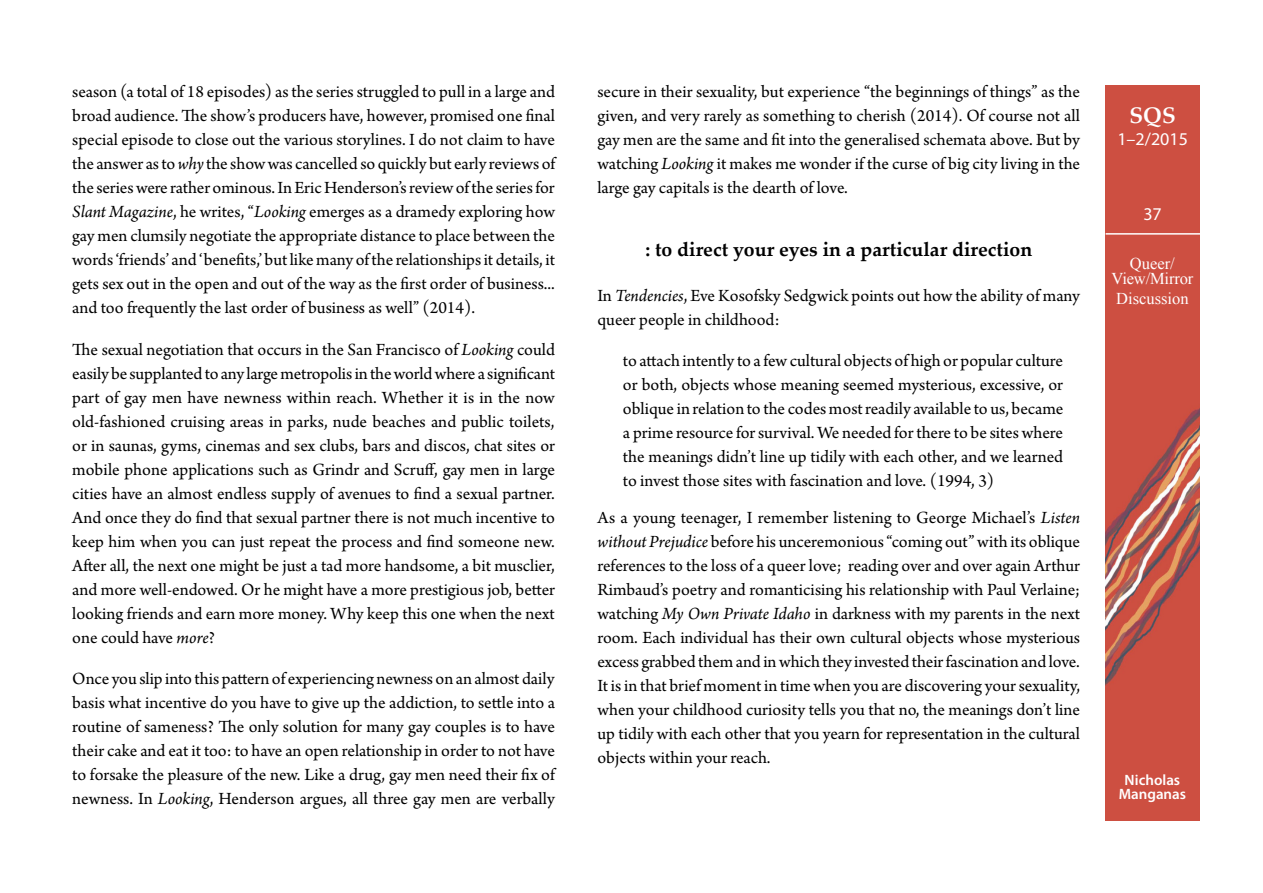
<style>
.page{position:relative;width:1263px;height:893px;background:#fff}
.page>*{position:absolute;margin:0;border:0;box-sizing:border-box;transform-origin:0 0}
.t1{font:700 22.5px "Palatino Linotype";color:#fff}
.Väliotsikko_1{font:700 19.5px "Palatino Linotype";color:#000}
.Leipateksti_enkku-no{font:18px/24px "Arno Pro";color:#000;text-align:justify}
.Sitaatti{font:18px/24px "Arno Pro";color:#000;text-align:justify}
.t2{font:18px "Myriad Pro";color:#fff}
.t3{font:16.5px/15.3px "Times New Roman";color:#fff;text-align:center}
.t4{font:600 15px/13.5px "Myriad Pro";color:#fff;text-align:center}
.s1{font-style:italic}
</style>
<div class="page">
<img style="left:1106px;top:85px;width:93px;height:736px">
<hr style="left:1106px;top:233px;width:103px;height:2px;background:#fff">
<p class="Leipateksti_enkku-no" style="left:72px;top:81px;width:484px">season (a total of 18 episodes) as the series struggled to pull in a large and broad audience. The show’s producers have, however, promised one final special episode to close out the various storylines. I do not claim to have the answer as to <span class="s1">why</span> the show was cancelled so quickly but early reviews of the series were rather ominous. In Eric Henderson’s review of the series for <span class="s1">Slant Magazine</span>, he writes, “<span class="s1">Looking</span> emerges as a dramedy exploring how gay men clumsily negotiate the appropriate distance to place between the words ‘friends’ and ‘benefits,’ but like many of the relationships it details, it gets sex out in the open and out of the way as the first order of business... and too frequently the last order of business as well” (2014).</p>
<p class="Leipateksti_enkku-no" style="left:72px;top:338px;width:484px">The sexual negotiation that occurs in the San Francisco of <span class="s1">Looking</span> could easily be supplanted to any large metropolis in the world where a significant part of gay men have newness within reach. Whether it is in the now old-fashioned cruising areas in parks, nude beaches and public toilets, or in saunas, gyms, cinemas and sex clubs, bars and discos, chat sites or mobile phone applications such as Grindr and Scruff, gay men in large cities have an almost endless supply of avenues to find a sexual partner.<br>And once they do find that sexual partner there is not much incentive to keep him when you can just repeat the process and find someone new.<br>After all, the next one might be just a tad more handsome, a bit musclier, and more well-endowed. Or he might have a more prestigious job, better looking friends and earn more money. Why keep this one when the next one could have <span class="s1">more</span>?</p>
<p class="Leipateksti_enkku-no" style="left:72px;top:667px;width:484px">Once you slip into this pattern of experiencing newness on an almost daily basis what incentive do you have to give up the addiction, to settle into a routine of sameness? The only solution for many gay couples is to have their cake and eat it too: to have an open relationship in order to not have to forsake the pleasure of the new. Like a drug, gay men need their fix of newness. In <span class="s1">Looking</span>, Henderson argues, all three gay men are verbally</p>
<p class="Leipateksti_enkku-no" style="left:597px;top:81px;width:484px">secure in their sexuality, but experience “the beginnings of things” as the given, and very rarely as something to cherish (2014). Of course not all gay men are the same and fit into the generalised schemata above. But by watching <span class="s1">Looking</span> it makes me wonder if the curse of big city living in the large gay capitals is the dearth of love.</p>
<p class="Väliotsikko_1" style="left:645px;top:235px;width:388px">: to direct your eyes in a particular direction</p>
<p class="Leipateksti_enkku-no" style="left:597px;top:285px;width:484px">In <span class="s1">Tendencies</span>, Eve Kosofsky Sedgwick points out how the ability of many queer people in childhood:</p>
<p class="Sitaatti" style="left:623px;top:350px;width:442px">to attach intently to a few cultural objects of high or popular culture or both, objects whose meaning seemed mysterious, excessive, or oblique in relation to the codes most readily available to us, became a prime resource for survival. We needed for there to be sites where the meanings didn’t line up tidily with each other, and we learned to invest those sites with fascination and love. (1994, 3)</p>
<p class="Leipateksti_enkku-no" style="left:597px;top:506px;width:484px">As a young teenager, I remember listening to George Michael’s <span class="s1">Listen without Prejudice</span> before his unceremonious “coming out” with its oblique references to the loss of a queer love; reading over and over again Arthur Rimbaud’s poetry and romanticising his relationship with Paul Verlaine; watching <span class="s1">My Own Private Idaho</span> in darkness with my parents in the next room. Each individual has their own cultural objects whose mysterious excess grabbed them and in which they invested their fascination and love.<br>It is in that brief moment in time when you are discovering your sexuality, when your childhood curiosity tells you that no, the meanings don’t line up tidily with each other that you yearn for representation in the cultural objects within your reach.</p>
<p class="t1" style="left:1129px;top:100px;width:48px">SQS</p>
<p class="t2" style="left:1117px;top:128px;width:72px">1–2/2015</p>
<p class="t2" style="left:1143px;top:203px;width:20px">37</p>
<p class="t3" style="left:1111px;top:255px;width:83px">Queer/<br>View/Mirror</p>
<p class="t3" style="left:1116px;top:290px;width:74px">Discussion</p>
<p class="t4" style="left:1119px;top:773px;width:69px">Nicholas<br>Manganas</p>
</div>
